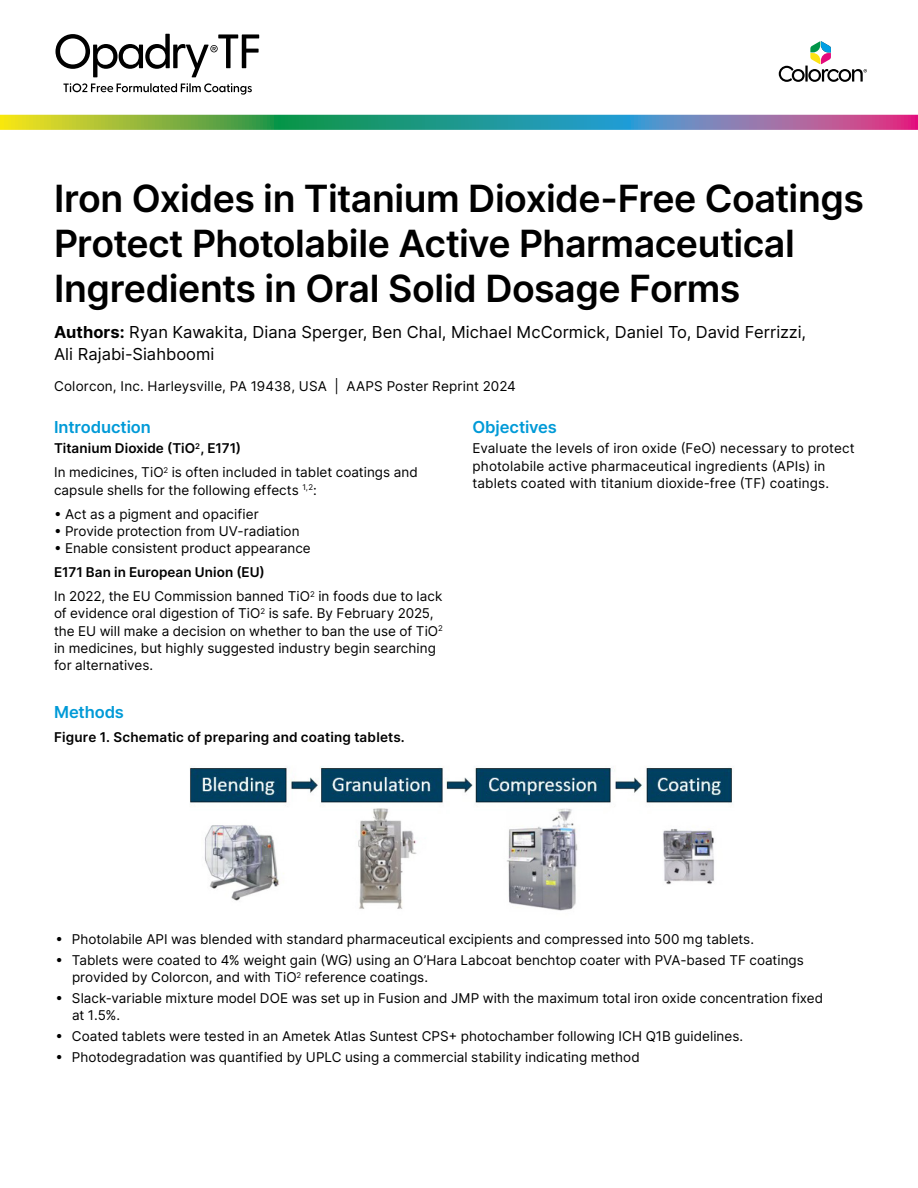
<style>
.page{position:relative;width:918px;height:1188px;background:#fff}
.page>*{position:absolute;margin:0;border:0;box-sizing:border-box;transform-origin:0 0}
.t1{font:600 37.5px/45px "Inter";letter-spacing:-.015em;color:#000}
.Body_9pt{font:16.5px/22.5px "Inter";letter-spacing:.005em;color:#000}
.t2{font:600 16.5px "Inter";letter-spacing:-.005em;color:#009ad7}
.Body_9pt-2{font:13.5px/17.2px "Inter";letter-spacing:.005em;color:#000}
.Body_9pt-3{font:600 13.5px "Inter";letter-spacing:.01em;color:#000}
.s1{font-weight:700}
</style>
<div class="page">
<img style="left:190px;top:766px;width:544px;height:145px">
<svg style="left:63px;top:83px;width:189px;height:12px"></svg>
<svg style="left:55px;top:34px;width:204px;height:43px"></svg>
<svg style="left:0;top:115px;width:918px;height:15px;background:#68957d"></svg>
<svg style="left:779px;top:41px;width:88px;height:41px"></svg>
<p class="t1" style="left:54px;top:175px;width:811px">Iron Oxides in Titanium Dioxide-Free Coatings<br>Protect Photolabile Active Pharmaceutical<br>Ingredients in Oral Solid Dosage Forms</p>
<p class="Body_9pt" style="left:54px;top:320px;width:754px"><span class="s1">Authors:</span> Ryan Kawakita, Diana Sperger, Ben Chal, Michael McCormick, Daniel To, David Ferrizzi,<br>Ali Rajabi-Siahboomi</p>
<p class="Body_9pt-2" style="left:54px;top:377px;width:463px">Colorcon, Inc. Harleysville, PA 19438, USA | AAPS Poster Reprint 2024</p>
<h1 class="t2" style="left:54px;top:415px;width:98px">Introduction</h1>
<p class="Body_9pt-3" style="left:54px;top:439px;width:189px">Titanium Dioxide (TiO<sup>2</sup>, E171)</p>
<p class="Body_9pt-2" style="left:54px;top:464px;width:365px">In medicines, TiO<sup>2</sup> is often included in tablet coatings and capsule shells for the following effects <sup>1,2</sup>:</p>
<p class="Body_9pt-2" style="left:54px;top:505px;width:206px">• Act as a pigment and opacifier</p>
<p class="Body_9pt-2" style="left:54px;top:522px;width:247px">• Provide protection from UV-radiation</p>
<p class="Body_9pt-2" style="left:54px;top:539px;width:258px">• Enable consistent product appearance</p>
<p class="Body_9pt-3" style="left:54px;top:562px;width:212px">E171 Ban in European Union (EU)</p>
<p class="Body_9pt-2" style="left:54px;top:587px;width:390px">In 2022, the EU Commission banned TiO<sup>2</sup> in foods due to lack of evidence oral digestion of TiO<sup>2</sup> is safe. By February 2025, the EU will make a decision on whether to ban the use of TiO<sup>2 </sup>in medicines, but highly suggested industry begin searching for alternatives.</p>
<h1 class="t2" style="left:54px;top:700px;width:72px">Methods</h1>
<p class="Body_9pt-3" style="left:54px;top:727px;width:352px">Figure 1. Schematic of preparing and coating tablets.</p>
<h1 class="t2" style="left:472px;top:415px;width:86px">Objectives</h1>
<p class="Body_9pt-2" style="left:472px;top:440px;width:384px">Evaluate the levels of iron oxide (FeO) necessary to protect photolabile active pharmaceutical ingredients (APIs) in tablets coated with titanium dioxide-free (TF) coatings.</p>
<p class="Body_9pt-2" style="left:56px;top:930px;width:700px">• Photolabile API was blended with standard pharmaceutical excipients and compressed into 500 mg tablets.</p>
<p class="Body_9pt-2" style="left:72px;top:951px;width:733px;text-indent:-16px">• Tablets were coated to 4% weight gain (WG) using an O’Hara Labcoat benchtop coater with PVA-based TF coatings provided by Colorcon, and with TiO<sup>2</sup> reference coatings.</p>
<p class="Body_9pt-2" style="left:72px;top:989px;width:753px;text-indent:-16px">• Slack-variable mixture model DOE was set up in Fusion and JMP with the maximum total iron oxide concentration fixed at 1.5%.</p>
<p class="Body_9pt-2" style="left:56px;top:1028px;width:689px">• Coated tablets were tested in an Ametek Atlas Suntest CPS+ photochamber following ICH Q1B guidelines.</p>
<p class="Body_9pt-2" style="left:56px;top:1049px;width:586px">• Photodegradation was quantified by UPLC using a commercial stability indicating method</p>
</div>
